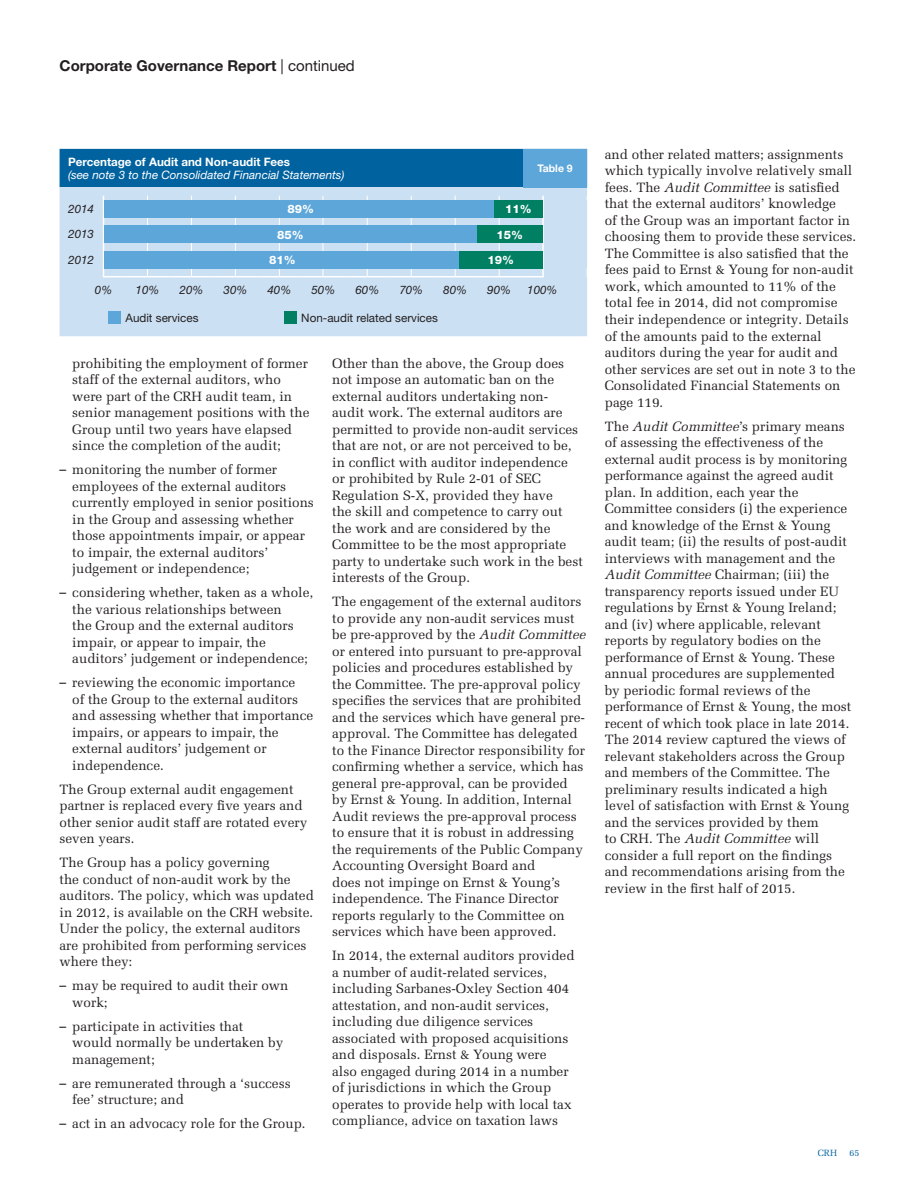
<style>
.page{position:relative;width:919px;height:1191px;background:#fff}
.page>*{position:absolute;margin:0;border:0;box-sizing:border-box;transform-origin:0 0}
.t1{font:700 15px "Helvetica Neue LT";color:#231f20}
.Body_Mel_7_75_on_10{font:13.5px/16.5px "Melior LT Pro";color:#231f20}
.t2{font:italic 11.7px/13.5px "Helvetica Neue LT Std";color:#fff}
.t3{font:italic 11.7px "Helvetica Neue LT Std";color:#231f20}
.t4{font:11.7px "Helvetica Neue LT";color:#231f20}
.t5{font:800 11.7px "Helvetica Neue LT";color:#fff}
.t6{font:700 10.5px "Helvetica Neue LT";color:#fff}
.t7{font:9px "Melior LT Pro";color:#00629f}
.s1{font-weight:400}
.s2{font-family:"Helvetica Neue LT";font-weight:700;font-style:normal}
.s3{font-family:"Helvetica Neue LT"}
.s4{font-style:italic}
</style>
<div class="page">
<div style="left:60px;top:149px;width:463px;height:38px;background:#00629f"></div>
<div style="left:60px;top:187px;width:527px;height:149px;background:#cbe0f3"></div>
<svg style="left:103px;top:196px;width:441px;height:81px"></svg>
<div style="left:523px;top:149px;width:64px;height:38px;background:#5da6da"></div>
<div style="left:104px;top:200px;width:393px;height:17px;background:#5da6da"></div>
<div style="left:494px;top:200px;width:48px;height:17px;background:#007f62"></div>
<div style="left:104px;top:226px;width:372px;height:17px;background:#5da6da"></div>
<div style="left:476px;top:226px;width:66px;height:17px;background:#007f62"></div>
<div style="left:104px;top:251px;width:356px;height:17px;background:#5da6da"></div>
<div style="left:459px;top:251px;width:83px;height:17px;background:#007f62"></div>
<div style="left:108px;top:311px;width:13px;height:12px;background:#5da6da"></div>
<div style="left:284px;top:311px;width:13px;height:12px;background:#007f62"></div>
<p class="t1" style="left:60px;top:57px;width:297px">Corporate Governance Report <span class="s1">| continued</span></p>
<p class="t2" style="left:68px;top:155px;width:278px"><span class="s2">Percentage of Audit and Non-audit Fees<br></span>(see note 3 to the Consolidated Financial Statements)</p>
<p class="t6" style="left:537px;top:161px;width:37px">Table 9</p>
<p class="t3" style="left:68px;top:202px;width:27px">2014</p>
<p class="t5" style="left:287px;top:202px;width:28px">89%</p>
<p class="t5" style="left:505px;top:202px;width:28px">11%</p>
<p class="t3" style="left:68px;top:227px;width:27px">2013</p>
<p class="t5" style="left:277px;top:227px;width:28px">85%</p>
<p class="t5" style="left:496px;top:227px;width:28px">15%</p>
<p class="t3" style="left:68px;top:253px;width:27px">2012</p>
<p class="t5" style="left:269px;top:253px;width:28px">81%</p>
<p class="t5" style="left:487px;top:253px;width:28px">19%</p>
<p class="t3" style="left:95px;top:282px;width:19px">0%</p>
<p class="t3" style="left:136px;top:282px;width:25px">10%</p>
<p class="t3" style="left:179px;top:282px;width:25px">20%</p>
<p class="t3" style="left:223px;top:282px;width:25px">30%</p>
<p class="t3" style="left:267px;top:282px;width:25px">40%</p>
<p class="t3" style="left:311px;top:282px;width:25px">50%</p>
<p class="t3" style="left:355px;top:282px;width:25px">60%</p>
<p class="t3" style="left:399px;top:282px;width:25px">70%</p>
<p class="t3" style="left:443px;top:282px;width:25px">80%</p>
<p class="t3" style="left:487px;top:282px;width:25px">90%</p>
<p class="t3" style="left:527px;top:282px;width:32px">100%</p>
<p class="t4" style="left:125px;top:310px;width:74px">Audit services</p>
<p class="t4" style="left:301px;top:310px;width:138px">Non-audit related services</p>
<p class="Body_Mel_7_75_on_10" style="left:72px;top:354px;width:238px">prohibiting the employment of former staff of the external auditors, who were part of the CRH audit team, in senior management positions with the Group until two years have elapsed since the completion of the audit;</p>
<p class="Body_Mel_7_75_on_10" style="left:72px;top:461px;width:243px;text-indent:-13px"><span class="s3">–</span> monitoring the number of former employees of the external auditors currently employed in senior positions in the Group and assessing whether those appointments impair, or appear to impair, the external auditors’ judgement or independence;</p>
<p class="Body_Mel_7_75_on_10" style="left:72px;top:584px;width:242px;text-indent:-13px"><span class="s3">–</span> considering whether, taken as a whole, the various relationships between<br>the Group and the external auditors impair, or appear to impair, the auditors’ judgement or independence;</p>
<p class="Body_Mel_7_75_on_10" style="left:72px;top:674px;width:242px;text-indent:-13px"><span class="s3">–</span> reviewing the economic importance<br>of the Group to the external auditors and assessing whether that importance impairs, or appears to impair, the external auditors’ judgement or independence.</p>
<p class="Body_Mel_7_75_on_10" style="left:60px;top:780px;width:249px">The Group external audit engagement partner is replaced every five years and other senior audit staff are rotated every seven years.</p>
<p class="Body_Mel_7_75_on_10" style="left:60px;top:854px;width:256px">The Group has a policy governing<br>the conduct of non-audit work by the auditors. The policy, which was updated in 2012, is available on the CRH website.<br>Under the policy, the external auditors are prohibited from performing services where they:</p>
<p class="Body_Mel_7_75_on_10" style="left:72px;top:977px;width:218px;text-indent:-13px"><span class="s3">–</span> may be required to audit their own work;</p>
<p class="Body_Mel_7_75_on_10" style="left:72px;top:1017px;width:212px;text-indent:-13px"><span class="s3">–</span> participate in activities that would normally be undertaken by management;</p>
<p class="Body_Mel_7_75_on_10" style="left:72px;top:1074px;width:220px;text-indent:-13px"><span class="s3">–</span> are remunerated through a ‘success fee’ structure; and</p>
<p class="Body_Mel_7_75_on_10" style="left:60px;top:1115px;width:248px"><span class="s3">–</span> act in an advocacy role for the Group.</p>
<p class="Body_Mel_7_75_on_10" style="left:332px;top:354px;width:252px">Other than the above, the Group does not impose an automatic ban on the external auditors undertaking non&shy;audit work. The external auditors are permitted to provide non-audit services that are not, or are not perceived to be, in conflict with auditor independence or prohibited by Rule 2-01 of SEC Regulation S-X, provided they have<br>the skill and competence to carry out the work and are considered by the Committee to be the most appropriate party to undertake such work in the best interests of the Group.</p>
<p class="Body_Mel_7_75_on_10" style="left:332px;top:593px;width:255px">The engagement of the external auditors to provide any non-audit services must be pre-approved by the <span class="s4">Audit Committee </span>or entered into pursuant to pre-approval policies and procedures established by the Committee. The pre-approval policy specifies the services that are prohibited and the services which have general pre&shy;approval. The Committee has delegated to the Finance Director responsibility for confirming whether a service, which has general pre-approval, can be provided by Ernst &amp; Young. In addition, Internal Audit reviews the pre-approval process to ensure that it is robust in addressing the requirements of the Public Company Accounting Oversight Board and<br>does not impinge on Ernst &amp; Young’s independence. The Finance Director reports regularly to the Committee on services which have been approved.</p>
<p class="Body_Mel_7_75_on_10" style="left:332px;top:947px;width:244px">In 2014, the external auditors provided a number of audit-related services, including Sarbanes-Oxley Section 404 attestation, and non-audit services, including due diligence services associated with proposed acquisitions and disposals. Ernst &amp; Young were also engaged during 2014 in a number of jurisdictions in which the Group operates to provide help with local tax compliance, advice on taxation laws</p>
<p class="Body_Mel_7_75_on_10" style="left:604px;top:146px;width:253px">and other related matters; assignments which typically involve relatively small fees. The <span class="s4">Audit Committee</span> is satisfied that the external auditors’ knowledge<br>of the Group was an important factor in choosing them to provide these services.<br>The Committee is also satisfied that the fees paid to Ernst &amp; Young for non-audit work, which amounted to 11% of the total fee in 2014, did not compromise their independence or integrity. Details of the amounts paid to the external auditors during the year for audit and other services are set out in note 3 to the Consolidated Financial Statements on page 119.</p>
<p class="Body_Mel_7_75_on_10" style="left:604px;top:417px;width:248px">The <span class="s4">Audit Committee</span>’s primary means of assessing the effectiveness of the external audit process is by monitoring performance against the agreed audit plan. In addition, each year the Committee considers (i) the experience and knowledge of the Ernst &amp; Young audit team; (ii) the results of post-audit interviews with management and the <span class="s4">Audit Committee</span> Chairman; (iii) the transparency reports issued under EU regulations by Ernst &amp; Young Ireland; and (iv) where applicable, relevant reports by regulatory bodies on the performance of Ernst &amp; Young. These annual procedures are supplemented by periodic formal reviews of the performance of Ernst &amp; Young, the most recent of which took place in late 2014.<br>The 2014 review captured the views of relevant stakeholders across the Group and members of the Committee. The preliminary results indicated a high level of satisfaction with Ernst &amp; Young and the services provided by them<br>to CRH. The <span class="s4">Audit Committee</span> will consider a full report on the findings and recommendations arising from the review in the first half of 2015.</p>
<p class="t7" style="left:817px;top:1147px;width:21px">CRH</p>
<p class="t7" style="left:849px;top:1147px;width:12px">65</p>
</div>
